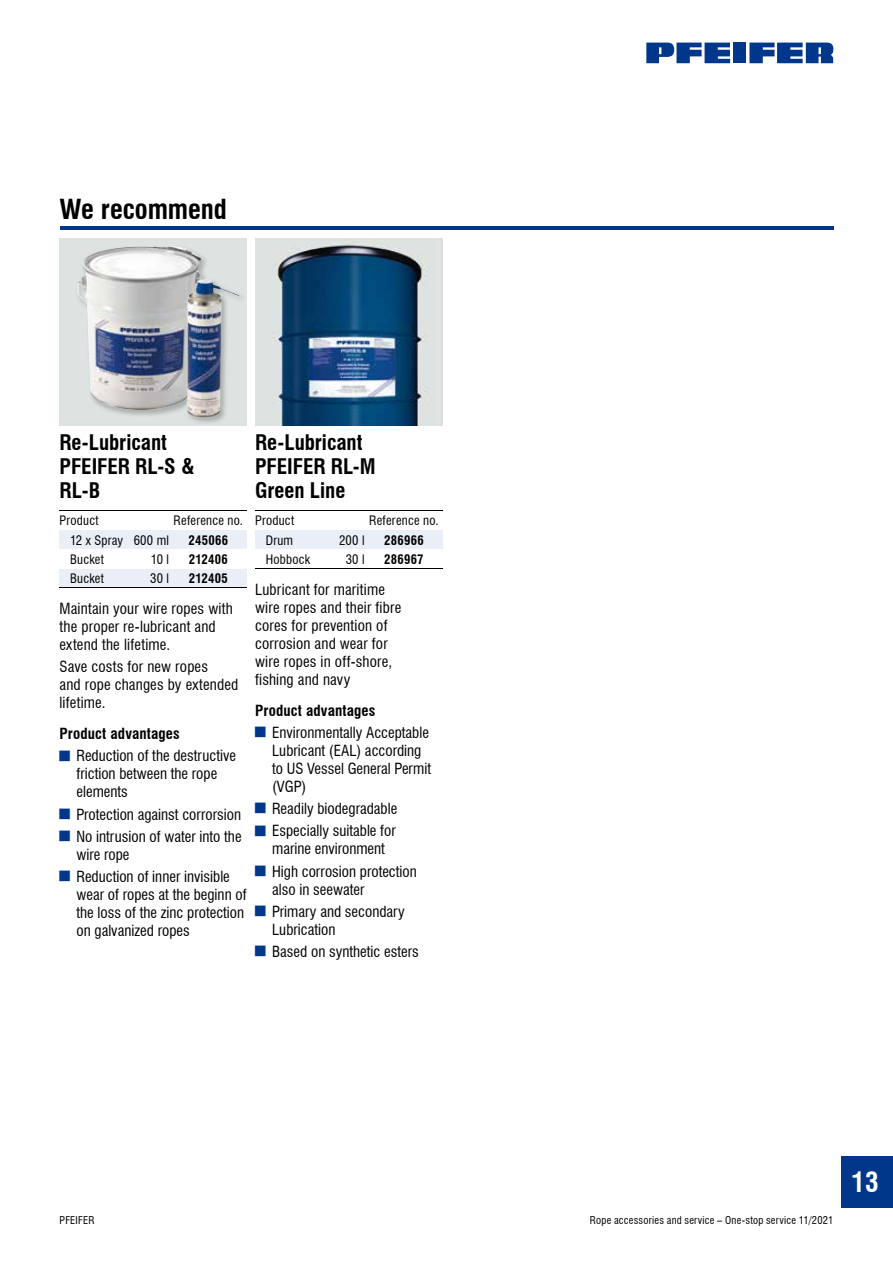
<style>
.page{position:relative;width:893px;height:1263px;background:#fff}
.page>*{position:absolute;margin:0;border:0;box-sizing:border-box;transform-origin:0 0}
.t1{font:700 condensed 27px "Swiss 721 BT";letter-spacing:-.005em;color:#000}
.t2{font:700 condensed 27px "Swiss 721 BT";color:#fff}
.t3{font:700 condensed 21px/24px "Swiss 721 BT";color:#000}
.t4{font:condensed 15px/18px "Swiss 721 BT";color:#000}
.t5{font:700 condensed 15px "Swiss 721 BT";letter-spacing:.01em;color:#000}
.t6{font:condensed 12.75px "Swiss 721 BT";letter-spacing:.015em;color:#000}
.t7{font:700 condensed 12.75px "Swiss 721 BT";letter-spacing:.02em;color:#000}
.t8{font:condensed 10.5px "Swiss 721 BT";letter-spacing:.025em;color:#000}
</style>
<div class="page">
<hr style="left:60px;top:226px;width:773px;height:3px;background:#00378b">
<div style="left:60px;top:238px;width:187px;height:187px;background:#dee3e1"></div>
<img style="left:109px;top:258px;width:97px;height:158px">
<img style="left:77px;top:246px;width:126px;height:164px">
<img style="left:186px;top:278px;width:17px;height:121px">
<img style="left:187px;top:279px;width:52px;height:139px">
<img style="left:255px;top:238px;width:187px;height:187px">
<hr style="left:60px;top:510px;width:187px;height:1px;background:#000">
<hr style="left:60px;top:530px;width:187px;height:1px;background:#000">
<div style="left:60px;top:531px;width:187px;height:18px;background:#eaeef7"></div>
<div style="left:60px;top:569px;width:187px;height:18px;background:#eaeef7"></div>
<hr style="left:60px;top:587px;width:187px;height:1px;background:#000">
<hr style="left:255px;top:510px;width:187px;height:1px;background:#000">
<hr style="left:255px;top:530px;width:187px;height:1px;background:#000">
<div style="left:255px;top:531px;width:187px;height:18px;background:#eaeef7"></div>
<hr style="left:255px;top:568px;width:187px;height:1px;background:#000">
<div style="left:842px;top:1157px;width:51px;height:51px;background:#00378b"></div>
<div style="left:733px;top:43px;width:13px;height:20px;background:#00378b"></div>
<svg style="left:749px;top:43px;width:84px;height:20px;background:#315ea1"></svg>
<svg style="left:646px;top:43px;width:84px;height:20px"></svg>
<h1 class="t1" style="left:60px;top:193px;width:169px">We recommend</h1>
<h2 class="t3" style="left:60px;top:430px;width:137px">Re-Lubricant<br>PFEIFER RL-S &amp;<br>RL-B</h2>
<p class="t6" style="left:60px;top:513px;width:41px">Product</p>
<p class="t6" style="left:174px;top:513px;width:71px">Reference no.</p>
<p class="t6" style="left:70px;top:532px;width:100px">12 x Spray 600 ml</p>
<p class="t7" style="left:189px;top:532px;width:41px">245066</p>
<p class="t6" style="left:70px;top:552px;width:35px">Bucket</p>
<p class="t6" style="left:151px;top:552px;width:20px">10 l</p>
<p class="t7" style="left:189px;top:552px;width:40px">212406</p>
<p class="t6" style="left:70px;top:571px;width:35px">Bucket</p>
<p class="t6" style="left:150px;top:571px;width:20px">30 l</p>
<p class="t7" style="left:189px;top:571px;width:40px">212405</p>
<p class="t4" style="left:60px;top:599px;width:175px">Maintain your wire ropes with the proper re-lubricant and extend the lifetime.</p>
<p class="t4" style="left:60px;top:658px;width:180px">Save costs for new ropes<br>and rope changes by extended lifetime.</p>
<p class="t5" style="left:60px;top:724px;width:122px">Product advantages</p>
<p class="t4" style="left:77px;top:747px;width:161px">Reduction of the destructive friction between the rope elements</p>
<p class="t4" style="left:77px;top:803px;width:167px;line-height:22.2px">Protection against corrorsion<br>No intrusion of water into the</p>
<p class="t4" style="left:77px;top:843px;width:155px;line-height:22.2px">wire rope<br>Reduction of inner invisible</p>
<p class="t4" style="left:77px;top:885px;width:172px">wear of ropes at the beginn of the loss of the zinc protection on galvanized ropes</p>
<h2 class="t3" style="left:255px;top:430px;width:122px">Re-Lubricant<br>PFEIFER RL-M<br>Green Line</h2>
<p class="t6" style="left:255px;top:513px;width:41px">Product</p>
<p class="t6" style="left:369px;top:513px;width:71px">Reference no.</p>
<p class="t6" style="left:266px;top:532px;width:29px">Drum</p>
<p class="t6" style="left:339px;top:532px;width:27px">200 l</p>
<p class="t7" style="left:384px;top:532px;width:41px">286966</p>
<p class="t6" style="left:266px;top:552px;width:46px">Hobbock</p>
<p class="t6" style="left:346px;top:552px;width:20px">30 l</p>
<p class="t7" style="left:384px;top:552px;width:41px">286967</p>
<p class="t4" style="left:255px;top:580px;width:148px">Lubricant for maritime wire ropes and their fibre cores for prevention of corrosion and wear for wire ropes in off-shore, fishing and navy</p>
<p class="t5" style="left:255px;top:701px;width:122px">Product advantages</p>
<p class="t4" style="left:272px;top:723px;width:161px">Environmentally Acceptable<br>Lubricant (EAL) according to US Vessel General Permit (VGP)</p>
<p class="t4" style="left:272px;top:797px;width:127px;line-height:22.2px">Readily biodegradable<br>Especially suitable for</p>
<p class="t4" style="left:272px;top:838px;width:146px;line-height:22.2px">marine environment<br>High corrosion protection</p>
<p class="t4" style="left:272px;top:878px;width:134px;line-height:22.2px">also in seewater<br>Primary and secondary</p>
<p class="t4" style="left:272px;top:918px;width:148px;line-height:22.2px">Lubrication<br>Based on synthetic esters</p>
<p class="t8" style="left:60px;top:1214px;width:36px">PFEIFER</p>
<p class="t8" style="left:590px;top:1214px;width:245px">Rope accessories and service – One-stop service 11/2021</p>
<h1 class="t2" style="left:852px;top:1166px;width:28px">13</h1>
</div>
